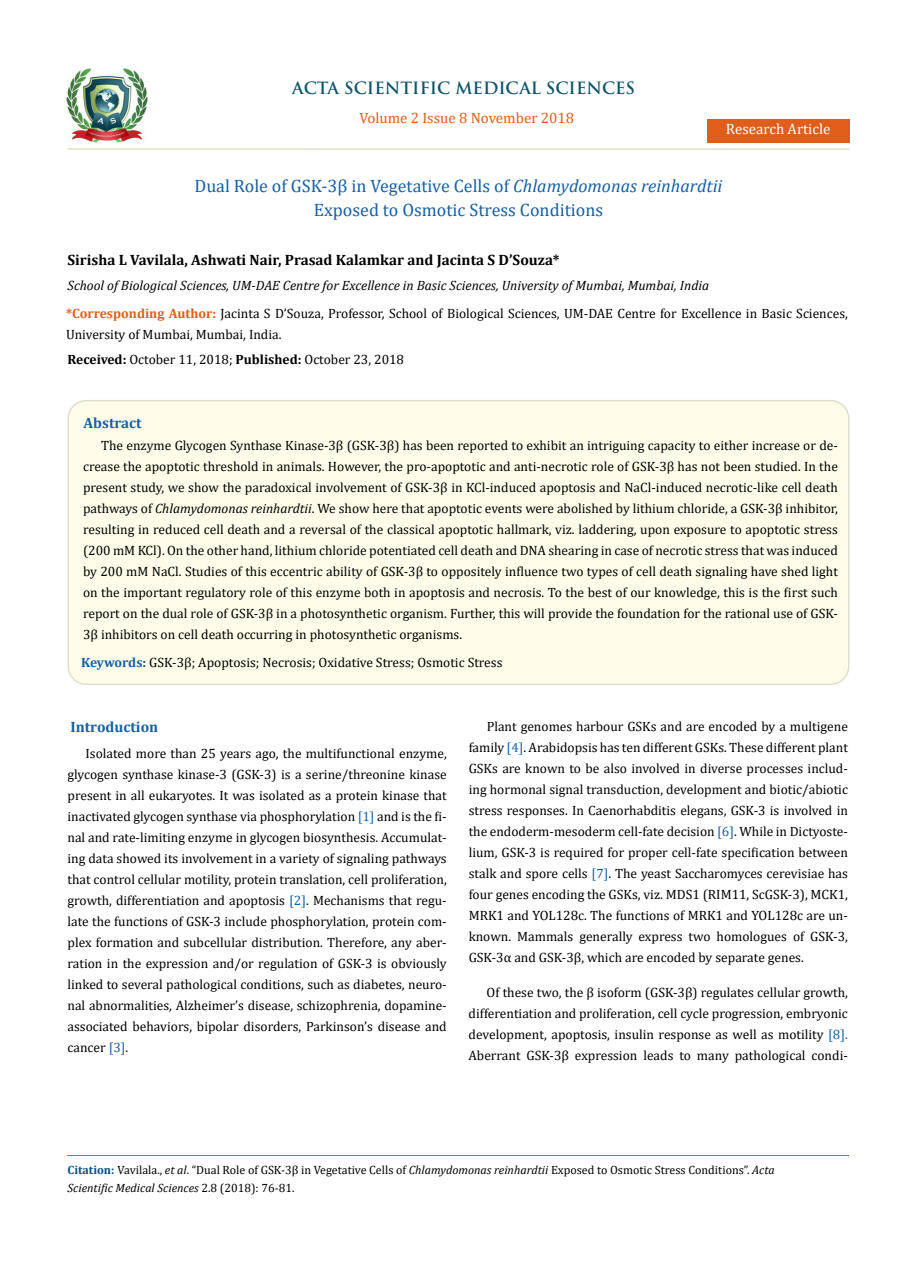
<style>
.page{position:relative;width:917px;height:1262px;background:#fff}
.page>*{position:absolute;margin:0;border:0;box-sizing:border-box;transform-origin:0 0}
.t1{font:18px/24px "Cambria";color:#1560a6;text-align:center}
.t2{font:700 16.5px "Trajan Pro";color:#0e546a}
.t3{font:700 15px "Cambria";color:#000}
.t4{font:15px "Cambria";color:#e05d1a}
.t5{font:700 15px "Cambria";color:#1560a6}
.t6{font:15px "Cambria";color:#fff}
.t7{font:13.5px/21px "Cambria";color:#000;text-align:justify}
.t8{font:italic 13.5px/27.5px "Cambria";color:#000}
.t9{font:12px/18px "Cambria";color:#000}
.s1{font-style:italic}
.s2{font-weight:700;font-style:normal;color:#e05d1a}
.s3{font-style:normal}
.s4{font-weight:700}
.s5{font-weight:700;color:#1560a6}
.s6{font-weight:700;color:#0e546a}
.s7{color:#1560a6}
.s8{font-weight:700;color:#035089}
</style>
<div class="page">
<img style="left:67px;top:68px;width:80px;height:74px">
<div style="left:707px;top:119px;width:142px;height:23px;background:#e05d1a"></div>
<div style="left:68px;top:401px;width:780px;height:283px;background:#fffde9;border-radius:18px"></div>
<div style="left:67px;top:400px;width:782px;height:285px;border:2px solid #e0dfcd;border-radius:18px"></div>
<hr style="left:67px;top:1155px;width:782px;height:1px;background:#e05d1a">
<hr style="left:67px;top:148px;width:782px;height:2px;background:#e0dfcd">
<p class="t2" style="left:292px;top:77px;width:344px">ACTA SCIENTIFIC MEDICAL SCIENCES</p>
<p class="t4" style="left:359px;top:109px;width:216px">Volume 2 Issue 8 November 2018</p>
<p class="t6" style="left:726px;top:120px;width:106px">Research Article</p>
<h1 class="t1" style="left:194px;top:174px;width:529px">Dual Role of GSK-3β in Vegetative Cells of <span class="s1">Chlamydomonas reinhardtii<br></span>Exposed to Osmotic Stress Conditions</h1>
<p class="t3" style="left:67px;top:249px;width:493px">Sirisha L Vavilala, Ashwati Nair, Prasad Kalamkar and Jacinta S D’Souza*</p>
<p class="t8" style="left:66px;top:271px;width:783px">School of Biological Sciences, UM-DAE Centre for Excellence in Basic Sciences, University of Mumbai, Mumbai, India<br><span class="s2">*Corresponding Author:</span> <span class="s3">Jacinta S D’Souza, Professor, School of Biological Sciences, UM-DAE Centre for Excellence in Basic Sciences,</span></p>
<p class="t7" style="left:66px;top:323px;width:217px">University of Mumbai, Mumbai, India.</p>
<p class="t7" style="left:67px;top:348px;width:338px"><span class="s4">Received:</span> October 11, 2018; <span class="s4">Published:</span> October 23, 2018</p>
<p class="t5" style="left:84px;top:412px;width:60px">Abstract</p>
<p class="t7" style="left:83px;top:434px;width:756px;text-indent:18px">The enzyme Glycogen Synthase Kinase-3β (GSK-3β) has been reported to exhibit an intriguing capacity to either increase or de&shy;crease the apoptotic threshold in animals. However, the pro-apoptotic and anti-necrotic role of GSK-3β has not been studied. In the present study, we show the paradoxical involvement of GSK-3β in KCl-induced apoptosis and NaCl-induced necrotic-like cell death pathways of <span class="s1">Chlamydomonas reinhardtii</span>. We show here that apoptotic events were abolished by lithium chloride, a GSK-3β inhibitor, resulting in reduced cell death and a reversal of the classical apoptotic hallmark, viz. laddering, upon exposure to apoptotic stress (200 mM KCl). On the other hand, lithium chloride potentiated cell death and DNA shearing in case of necrotic stress that was induced by 200 mM NaCl. Studies of this eccentric ability of GSK-3β to oppositely influence two types of cell death signaling have shed light on the important regulatory role of this enzyme both in apoptosis and necrosis. To the best of our knowledge, this is the first such report on the dual role of GSK-3β in a photosynthetic organism. Further, this will provide the foundation for the rational use of GSK-3β inhibitors on cell death occurring in photosynthetic organisms.</p>
<p class="t7" style="left:81px;top:651px;width:423px"><span class="s5">Keywords</span><span class="s6">:</span> GSK-3β; Apoptosis; Necrosis; Oxidative Stress; Osmotic Stress</p>
<p class="t5" style="left:70px;top:716px;width:89px">Introduction</p>
<p class="t7" style="left:468px;top:715px;width:381px;text-indent:18px">Plant genomes harbour GSKs and are encoded by a multigene family <span class="s7">[4]</span>. Arabidopsis has ten different GSKs. These different plant GSKs are known to be also involved in diverse processes includ&shy;ing hormonal signal transduction, development and biotic/abiotic stress responses. In Caenorhabditis elegans, GSK-3 is involved in the endoderm-mesoderm cell-fate decision <span class="s7">[6]</span>. While in Dictyoste&shy;lium, GSK-3 is required for proper cell-fate specification between stalk and spore cells <span class="s7">[7]</span>. The yeast Saccharomyces cerevisiae has four genes encoding the GSKs, viz. MDS1 (RIM11, ScGSK-3), MCK1, MRK1 and YOL128c. The functions of MRK1 and YOL128c are un&shy;known. Mammals generally express two homologues of GSK-3, GSK-3α and GSK-3β, which are encoded by separate genes.</p>
<p class="t7" style="left:468px;top:981px;width:381px;text-indent:18px">Of these two, the β isoform (GSK-3β) regulates cellular growth, differentiation and proliferation, cell cycle progression, embryonic development, apoptosis, insulin response as well as motility <span class="s7">[8].<br></span>Aberrant GSK-3β expression leads to many pathological condi-</p>
<p class="t7" style="left:67px;top:743px;width:381px;text-indent:18px">Isolated more than 25 years ago, the multifunctional enzyme, glycogen synthase kinase-3 (GSK-3) is a serine/threonine kinase present in all eukaryotes. It was isolated as a protein kinase that inactivated glycogen synthase via phosphorylation <span class="s7">[1]</span> and is the fi&shy;nal and rate-limiting enzyme in glycogen biosynthesis. Accumulat&shy;ing data showed its involvement in a variety of signaling pathways that control cellular motility, protein translation, cell proliferation, growth, differentiation and apoptosis <span class="s7">[2]</span>. Mechanisms that regu&shy;late the functions of GSK-3 include phosphorylation, protein com&shy;plex formation and subcellular distribution. Therefore, any aber&shy;ration in the expression and/or regulation of GSK-3 is obviously linked to several pathological conditions, such as diabetes, neuro&shy;nal abnormalities, Alzheimer’s disease, schizophrenia, dopamine&shy;associated behaviors, bipolar disorders, Parkinson’s disease and cancer <span class="s7">[3]</span>.</p>
<p class="t9" style="left:67px;top:1161px;width:708px"><span class="s8">Citation:</span> Vavilala., <span class="s1">et al</span>. “Dual Role of GSK-3β in Vegetative Cells of <span class="s1">Chlamydomonas reinhardtii</span> Exposed to Osmotic Stress Conditions”. <span class="s1">Acta<br>Scientific Medical Sciences</span> 2.8 (2018): 76-81.</p>
</div>
